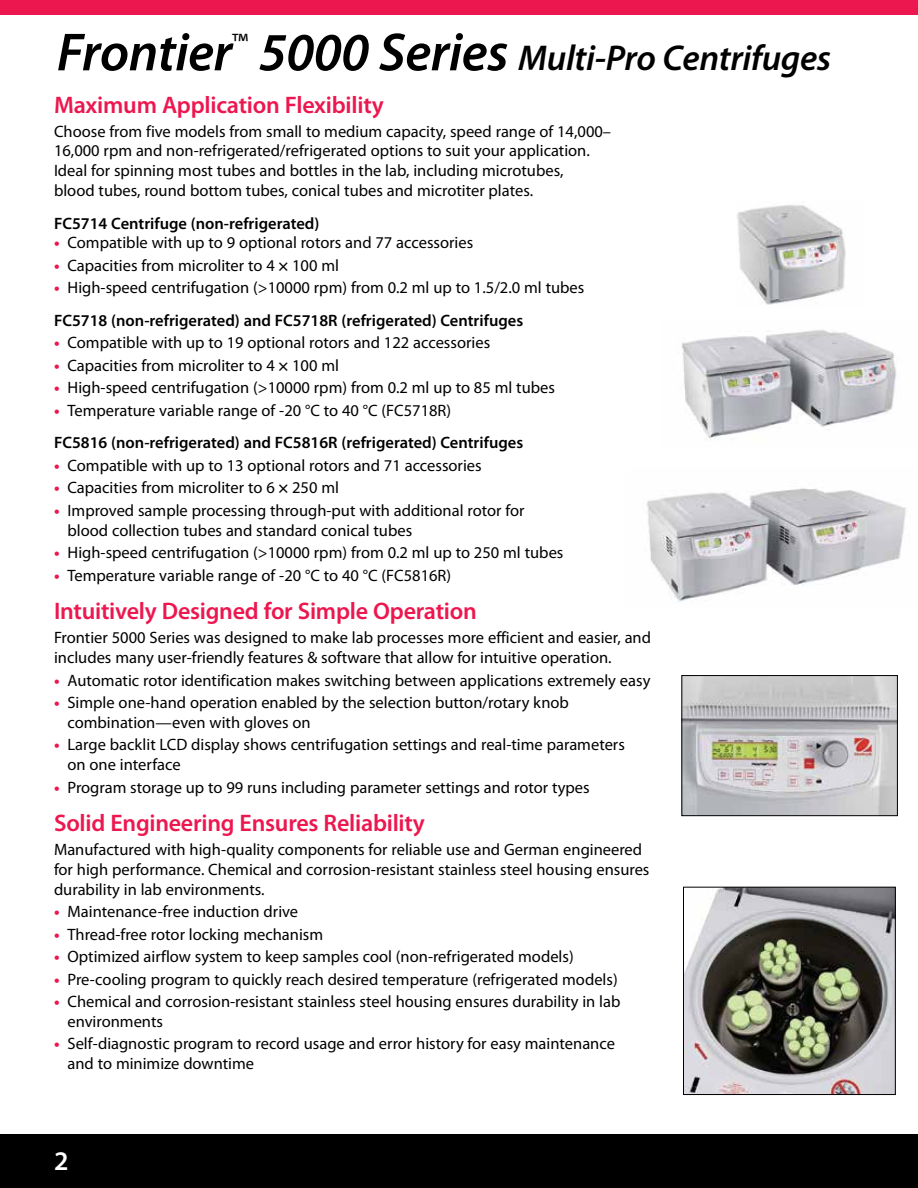
<style>
.page{position:relative;width:918px;height:1188px;background:#fff}
.page>*{position:absolute;margin:0;border:0;box-sizing:border-box;transform-origin:0 0}
.t1{font:italic 600 36px "Myriad Pro";letter-spacing:-.01em;color:#000}
.t2{font:600 27px "Myriad Pro";color:#fff}
.t3{font:600 24px "Myriad Pro";letter-spacing:-.01em;color:#ed174f}
.t4{font:16.5px/19.8px "Myriad Pro";color:#000}
.t5{font:600 16.5px/32.5px "Myriad Pro";color:#000}
.s1{font-size:54px}
.s2{font-weight:700;color:#ed174f}
.s3{font-weight:600}
.s4{font-weight:400}
</style>
<div class="page">
<div style="left:0;top:0;width:918px;height:15px;background:#ed174f"></div>
<div style="left:0;top:1134px;width:918px;height:54px;background:#000"></div>
<img style="left:646px;top:488px;width:260px;height:114px">
<img style="left:682px;top:330px;width:215px;height:109px">
<img style="left:737px;top:205px;width:109px;height:100px">
<img style="left:685px;top:889px;width:209px;height:204px">
<div style="left:683px;top:887px;width:213px;height:208px;border:1px solid #000"></div>
<img style="left:684px;top:677px;width:212px;height:137px">
<div style="left:682px;top:675px;width:216px;height:141px;border:1px solid #000"></div>
<h1 class="t1" style="left:57px;top:35px;width:776px"><span class="s1">Frontier</span><sup>™</sup> <span class="s1">5000 Series</span> Multi-Pro Centrifuges</h1>
<h3 class="t3" style="left:54px;top:89px;width:331px">Maximum Application Flexibility</h3>
<p class="t4" style="left:54px;top:121px;width:559px">Choose from five models from small to medium capacity, speed range of 14,000– 16,000 rpm and non-refrigerated/refrigerated options to suit your application.<br>Ideal for spinning most tubes and bottles in the lab, including microtubes,<br>blood tubes, round bottom tubes, conical tubes and microtiter plates.</p>
<p class="t5" style="left:54px;top:206px;width:267px">FC5714 Centrifuge (non-refrigerated)</p>
<p class="t4" style="left:54px;top:233px;width:421px"><span class="s2">•</span> Compatible with up to 9 optional rotors and 77 accessories</p>
<p class="t4" style="left:54px;top:255px;width:287px"><span class="s2">•</span> Capacities from microliter to 4 <span class="s3">×</span> 100 ml</p>
<p class="t4" style="left:54px;top:271px;width:532px;line-height:32.5px"><span class="s2">•</span> High-speed centrifugation (&gt;10000 rpm) from 0.2 ml up to 1.5/2.0 ml tubes<br><span class="s3">FC5718 (non-refrigerated) and FC5718R (refrigerated) Centrifuges</span></p>
<p class="t4" style="left:54px;top:333px;width:438px"><span class="s2">•</span> Compatible with up to 19 optional rotors and 122 accessories</p>
<p class="t4" style="left:54px;top:355px;width:287px"><span class="s2">•</span> Capacities from microliter to 4 <span class="s3">×</span> 100 ml</p>
<p class="t4" style="left:54px;top:378px;width:503px"><span class="s2">•</span> High-speed centrifugation (&gt;10000 rpm) from 0.2 ml up to 85 ml tubes</p>
<p class="t5" style="left:54px;top:394px;width:471px"><span class="s2">•</span> <span class="s4">Temperature variable range of -20 °C to 40 °C (FC5718R)<br></span>FC5816 (non-refrigerated) and FC5816R (refrigerated) Centrifuges</p>
<p class="t4" style="left:54px;top:455px;width:429px"><span class="s2">•</span> Compatible with up to 13 optional rotors and 71 accessories</p>
<p class="t4" style="left:54px;top:478px;width:287px"><span class="s2">•</span> Capacities from microliter to 6 <span class="s3">×</span> 250 ml</p>
<p class="t4" style="left:67px;top:500px;width:459px;text-indent:-13px"><span class="s2">•</span> Improved sample processing through-put with additional rotor for blood collection tubes and standard conical tubes</p>
<p class="t4" style="left:54px;top:543px;width:511px"><span class="s2">•</span> High-speed centrifugation (&gt;10000 rpm) from 0.2 ml up to 250 ml tubes</p>
<p class="t4" style="left:54px;top:565px;width:399px"><span class="s2">•</span> Temperature variable range of -20 °C to 40 °C (FC5816R)</p>
<h3 class="t3" style="left:54px;top:596px;width:424px">Intuitively Designed for Simple Operation</h3>
<p class="t4" style="left:54px;top:628px;width:599px">Frontier 5000 Series was designed to make lab processes more efficient and easier, and includes many user-friendly features &amp; software that allow for intuitive operation.</p>
<p class="t4" style="left:54px;top:670px;width:598px"><span class="s2">•</span> Automatic rotor identification makes switching between applications extremely easy</p>
<p class="t4" style="left:67px;top:692px;width:503px;text-indent:-13px"><span class="s2">•</span> Simple one-hand operation enabled by the selection button/rotary knob combination—even with gloves on</p>
<p class="t4" style="left:67px;top:735px;width:559px;text-indent:-13px"><span class="s2">•</span> Large backlit LCD display shows centrifugation settings and real-time parameters on one interface</p>
<p class="t4" style="left:54px;top:777px;width:537px"><span class="s2">•</span> Program storage up to 99 runs including parameter settings and rotor types</p>
<h3 class="t3" style="left:54px;top:808px;width:372px">Solid Engineering Ensures Reliability</h3>
<p class="t4" style="left:54px;top:840px;width:597px">Manufactured with high-quality components for reliable use and German engineered for high performance. Chemical and corrosion-resistant stainless steel housing ensures durability in lab environments.</p>
<p class="t4" style="left:54px;top:902px;width:246px"><span class="s2">•</span> Maintenance-free induction drive</p>
<p class="t4" style="left:54px;top:924px;width:271px"><span class="s2">•</span> Thread-free rotor locking mechanism</p>
<p class="t4" style="left:54px;top:947px;width:521px"><span class="s2">•</span> Optimized airflow system to keep samples cool (non-refrigerated models)</p>
<p class="t4" style="left:54px;top:969px;width:565px"><span class="s2">•</span> Pre-cooling program to quickly reach desired temperature (refrigerated models)</p>
<p class="t4" style="left:67px;top:992px;width:555px;text-indent:-13px"><span class="s2">•</span> Chemical and corrosion-resistant stainless steel housing ensures durability in lab environments</p>
<p class="t4" style="left:67px;top:1034px;width:549px;text-indent:-13px"><span class="s2">•</span> Self-diagnostic program to record usage and error history for easy maintenance and to minimize downtime</p>
<h2 class="t2" style="left:54px;top:1144px;width:16px">2</h2>
</div>
